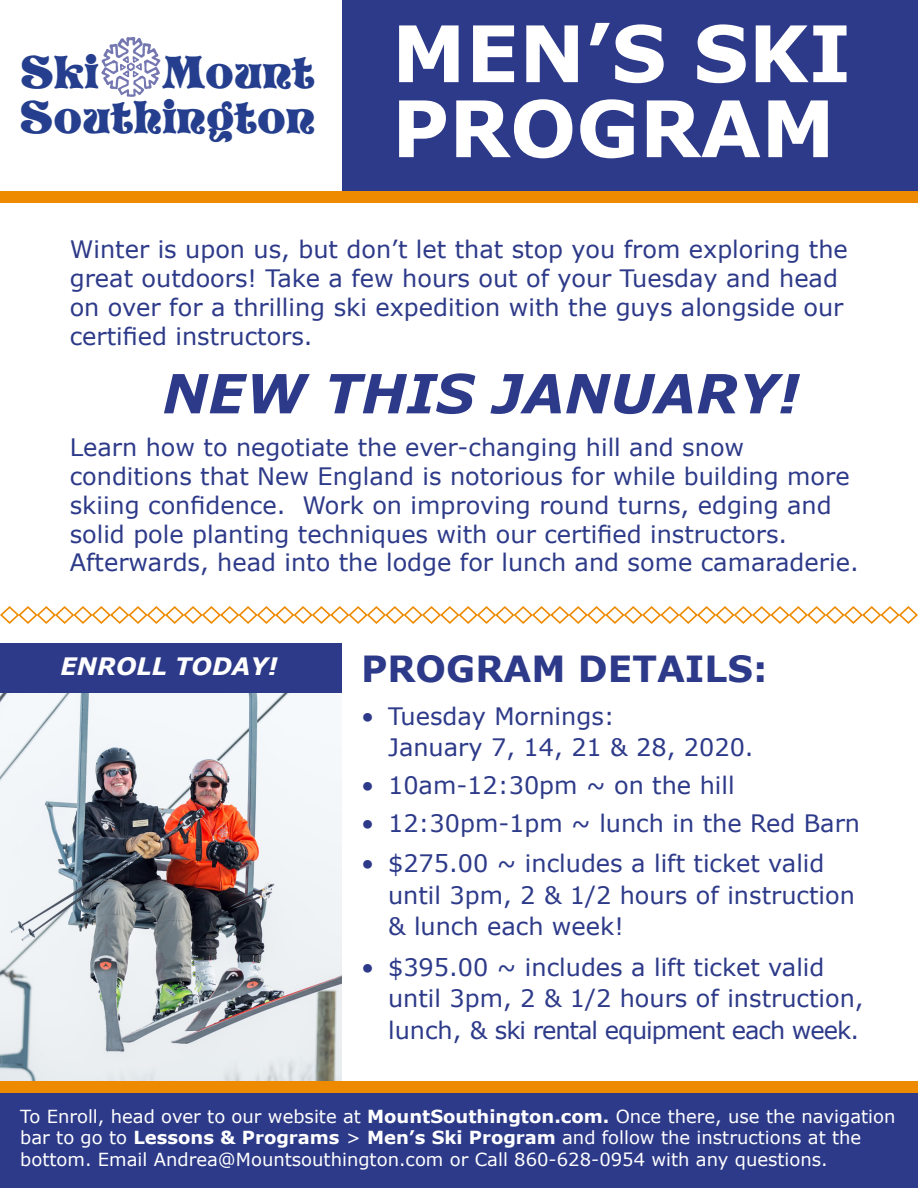
<style>
.page{position:relative;width:918px;height:1188px;background:#fff}
.page>*{position:absolute;margin:0;border:0;box-sizing:border-box;transform-origin:0 0}
.t1{font:700 78px/75px "Verdana";color:#fff}
.t2{font:italic 700 54px "Verdana";color:#2d3a89}
.t3{font:45px/45px "Storybook";color:#253f8e;text-align:right}
.t4{font:700 36px "Verdana";color:#2d3a89}
.t5{font:24px/28.8px "Verdana";color:#2d3a89}
.t6{font:italic 700 24px "Verdana";color:#fff}
.t7{font:18px/21.6px "Verdana";color:#fff}
.s1{font-weight:700}
</style>
<div class="page">
<div style="left:0;top:1093px;width:918px;height:95px;background:#2d3a89"></div>
<div style="left:342px;top:0;width:576px;height:191px;background:#2d3a89"></div>
<img style="left:0;top:693px;width:342px;height:388px">
<div style="left:0;top:191px;width:918px;height:12px;background:#ee8a00"></div>
<img style="left:101px;top:37px;width:60px;height:60px">
<div style="left:0;top:1081px;width:918px;height:12px;background:#ee8a00"></div>
<svg style="left:0;top:606px;width:918px;height:18px"></svg>
<div style="left:0;top:644px;width:342px;height:49px;background:#2d3a89"></div>
<p class="t3" style="left:20px;top:51px;width:80px">Ski</p>
<p class="t3" style="left:19px;top:51px;width:298px">Mount<br>Southington</p>
<p class="t1" style="left:392px;top:15px;width:461px">MEN’S SKI<br>PROGRAM</p>
<p class="t5" style="left:70px;top:235px;width:780px">Winter is upon us, but don’t let that stop you from exploring the great outdoors! Take a few hours out of your Tuesday and head on over for a thrilling ski expedition with the guys alongside our certified instructors.</p>
<p class="t2" style="left:162px;top:355px;width:639px">NEW THIS JANUARY!</p>
<p class="t5" style="left:70px;top:433px;width:791px">Learn how to negotiate the ever-changing hill and snow conditions that New England is notorious for while building more skiing confidence. Work on improving round turns, edging and solid pole planting techniques with our certified instructors.<br>Afterwards, head into the lodge for lunch and some camaraderie.</p>
<p class="t6" style="left:61px;top:650px;width:219px">ENROLL TODAY!</p>
<p class="t4" style="left:361px;top:644px;width:408px">PROGRAM DETAILS:</p>
<p class="t5" style="left:388px;top:700px;width:367px;line-height:31.5px;text-indent:-27px">• Tuesday Mornings:<br>January 7, 14, 21 &amp; 28, 2020.</p>
<p class="t5" style="left:361px;top:771px;width:375px">• 10am-12:30pm ~ on the hill</p>
<p class="t5" style="left:361px;top:808px;width:501px">• 12:30pm-1pm ~ lunch in the Red Barn</p>
<p class="t5" style="left:388px;top:848px;width:468px;line-height:31.5px;text-indent:-27px">• $275.00 ~ includes a lift ticket valid until 3pm, 2 &amp; 1/2 hours of instruction &amp; lunch each week!</p>
<p class="t5" style="left:388px;top:951px;width:477px;line-height:31.5px;text-indent:-27px">• $395.00 ~ includes a lift ticket valid until 3pm, 2 &amp; 1/2 hours of instruction, lunch, &amp; ski rental equipment each week.</p>
<p class="t7" style="left:20px;top:1105px;width:877px">To Enroll, head over to our website at <span class="s1">MountSouthington.com.</span> Once there, use the navigation bar to go to <span class="s1">Lessons &amp; Programs</span> &gt; <span class="s1">Men’s Ski Program</span> and follow the instructions at the bottom. Email Andrea@Mountsouthington.com or Call 860-628-0954 with any questions.</p>
</div>
